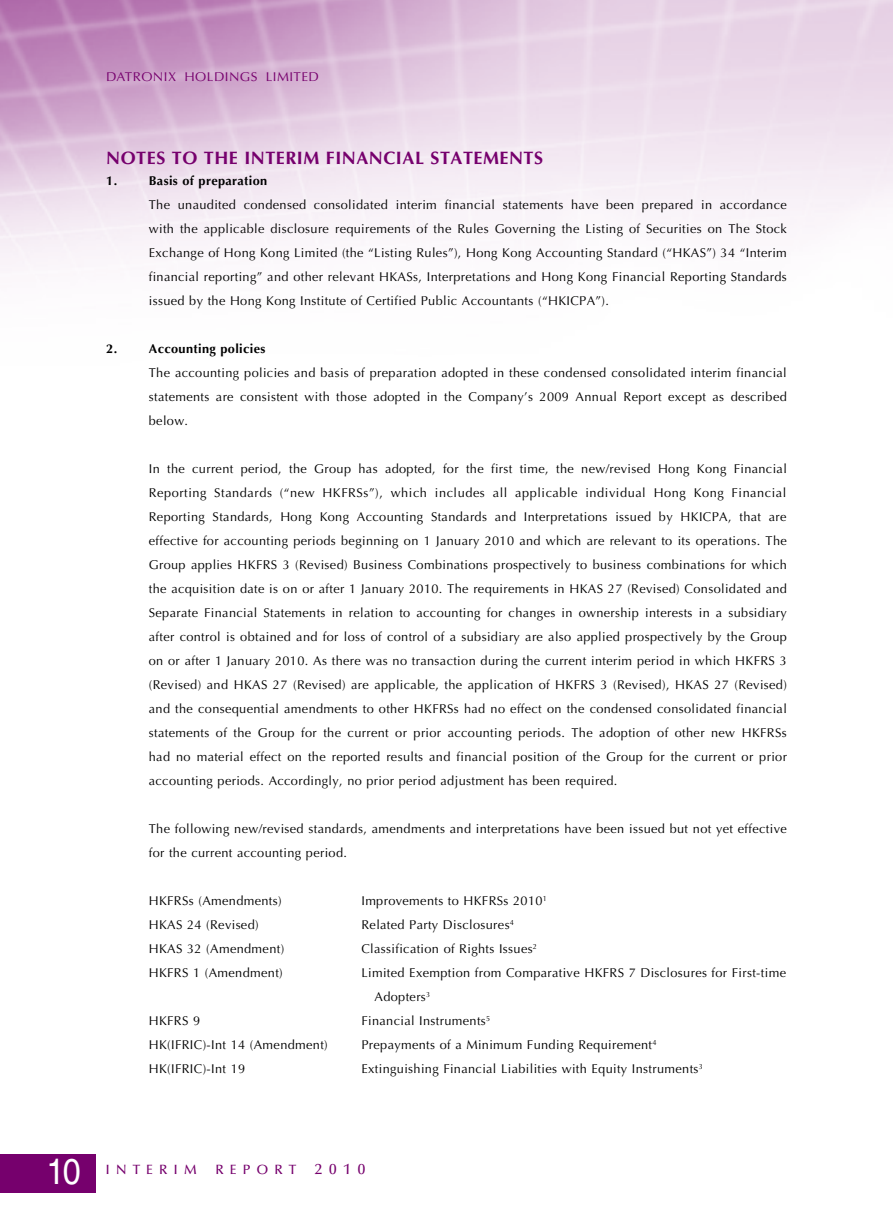
<style>
.page{position:relative;width:893px;height:1212px;background:#fff}
.page>*{position:absolute;margin:0;border:0;box-sizing:border-box;transform-origin:0 0}
.t1{font:36px "Helvetica LT Std";color:#fff;scale:.9 1}
.t2{font:700 18px "Optima LT Std";letter-spacing:.03em;color:#76006d}
.t3{font:500 13.5px "Optima LT Std";letter-spacing:.455em;color:#76006d}
.t4{font:12.75px/24px "Optima LT Std";letter-spacing:.03em;color:#000;text-align:justify}
.t5{font:700 12.75px "Optima LT Std";letter-spacing:.03em;color:#000}
.t6{font:12.75px "Optima LT Std";letter-spacing:.035em;color:#76006d;scale:1.05 1}
.s1{font-size:15px}
</style>
<div class="page">
<img style="left:0;top:0;width:893px;height:1193px">
<div style="left:0;top:1154px;width:95px;height:39px;background:#76006d"></div>
<p class="t6" style="left:106px;top:69px;width:204px">DATRONIX HOLDINGS LIMITED</p>
<h2 class="t2" style="left:106px;top:147px;width:438px">NOTES TO THE INTERIM FINANCIAL STATEMENTS</h2>
<p class="t5" style="left:106px;top:173px;width:12px">1.</p>
<p class="t5" style="left:149px;top:173px;width:120px">Basis of preparation</p>
<p class="t4" style="left:149px;top:193px;width:640px">The unaudited condensed consolidated interim financial statements have been prepared in accordance with the applicable disclosure requirements of the Rules Governing the Listing of Securities on The Stock Exchange of Hong Kong Limited (the “Listing Rules”), Hong Kong Accounting Standard (“HKAS”) 34 “Interim financial reporting” and other relevant HKASs, Interpretations and Hong Kong Financial Reporting Standards issued by the Hong Kong Institute of Certified Public Accountants (“HKICPA”).</p>
<p class="t5" style="left:106px;top:341px;width:12px">2.</p>
<p class="t5" style="left:149px;top:341px;width:118px">Accounting policies</p>
<p class="t4" style="left:149px;top:361px;width:639px">The accounting policies and basis of preparation adopted in these condensed consolidated interim financial statements are consistent with those adopted in the Company’s 2009 Annual Report except as described below.</p>
<p class="t4" style="left:149px;top:457px;width:640px">In the current period, the Group has adopted, for the first time, the new/revised Hong Kong Financial Reporting Standards (“new HKFRSs”), which includes all applicable individual Hong Kong Financial Reporting Standards, Hong Kong Accounting Standards and Interpretations issued by HKICPA, that are effective for accounting periods beginning on 1 January 2010 and which are relevant to its operations. The Group applies HKFRS 3 (Revised) Business Combinations prospectively to business combinations for which the acquisition date is on or after 1 January 2010. The requirements in HKAS 27 (Revised) Consolidated and Separate Financial Statements in relation to accounting for changes in ownership interests in a subsidiary after control is obtained and for loss of control of a subsidiary are also applied prospectively by the Group on or after 1 January 2010. As there was no transaction during the current interim period in which HKFRS 3 (Revised) and HKAS 27 (Revised) are applicable, the application of HKFRS 3 (Revised), HKAS 27 (Revised) and the consequential amendments to other HKFRSs had no effect on the condensed consolidated financial statements of the Group for the current or prior accounting periods. The adoption of other new HKFRSs had no material effect on the reported results and financial position of the Group for the current or prior accounting periods. Accordingly, no prior period adjustment has been required.</p>
<p class="t4" style="left:149px;top:817px;width:639px">The following new/revised standards, amendments and interpretations have been issued but not yet effective for the current accounting period.</p>
<p class="t4" style="left:149px;top:889px;width:134px">HKFRSs (Amendments)</p>
<p class="t4" style="left:361px;top:889px;width:187px">Improvements to HKFRSs 2010<sup>1</sup></p>
<p class="t4" style="left:149px;top:913px;width:111px">HKAS 24 (Revised)</p>
<p class="t4" style="left:361px;top:913px;width:154px">Related Party Disclosures<sup>4</sup></p>
<p class="t4" style="left:149px;top:937px;width:137px">HKAS 32 (Amendment)</p>
<p class="t4" style="left:361px;top:937px;width:177px">Classification of Rights Issues<sup>2</sup></p>
<p class="t4" style="left:149px;top:961px;width:135px">HKFRS 1 (Amendment)</p>
<p class="t4" style="left:375px;top:961px;width:413px;text-indent:-13px">Limited Exemption from Comparative HKFRS 7 Disclosures for First-time<br>Adopters<sup>3</sup></p>
<p class="t4" style="left:149px;top:1009px;width:53px">HKFRS 9</p>
<p class="t4" style="left:361px;top:1009px;width:130px">Financial Instruments<sup>5</sup></p>
<p class="t4" style="left:149px;top:1033px;width:180px">HK(IFRIC)-Int 14 (Amendment)</p>
<p class="t4" style="left:361px;top:1033px;width:296px">Prepayments of a Minimum Funding Requirement<sup>4</sup></p>
<p class="t4" style="left:149px;top:1057px;width:98px">HK(IFRIC)-Int 19</p>
<p class="t4" style="left:361px;top:1057px;width:343px">Extinguishing Financial Liabilities with Equity Instruments<sup>3</sup></p>
<h1 class="t1" style="left:47px;top:1151px;width:40px">10</h1>
<p class="t3" style="left:105px;top:1162px;width:93px">INTERIM</p>
<p class="t3" style="left:216px;top:1162px;width:151px">REPORT <span class="s1">2010</span></p>
</div>
